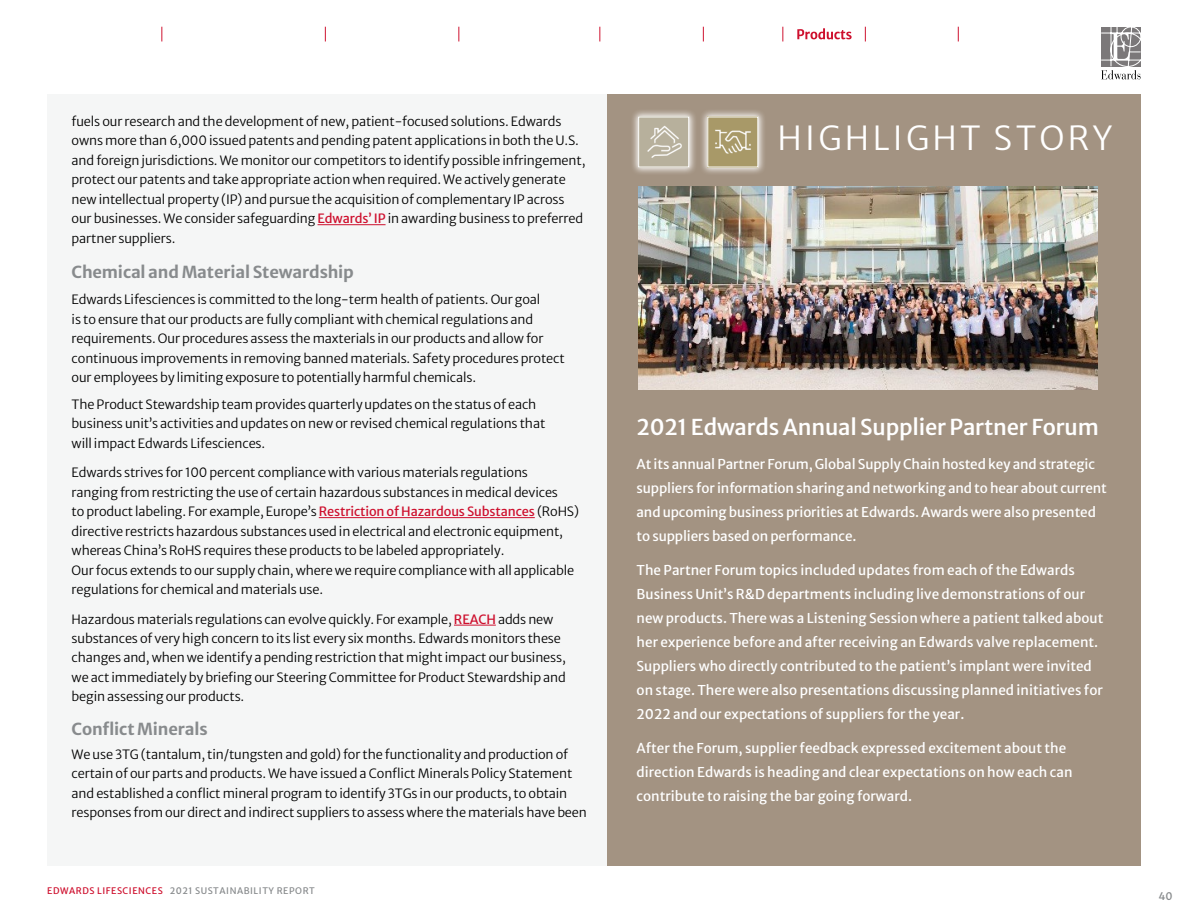
<style>
.page{position:relative;width:1188px;height:918px;background:#fff}
.page>*{position:absolute;margin:0;border:0;box-sizing:border-box;transform-origin:0 0}
.t1{font:33px "Merriweather Sans";letter-spacing:.1em;color:#fff}
.t2{font:500 21.75px "Merriweather Sans";letter-spacing:-.01em;color:#fff}
.t3{font:700 16.5px "Merriweather Sans";letter-spacing:-.01em;color:#888b8d}
.t4{font:13.5px/24px "Merriweather Sans";color:#fff}
.t5{font:12.75px/19.5px "Merriweather Sans";letter-spacing:-.01em;color:#000}
.t6{font:10.5px "Merriweather Sans";color:#888b8d}
.t7{font:9px "Merriweather Sans";letter-spacing:.06em;color:#888b8d}
.s1{color:#ce102e}
</style>
<div class="page">
<div style="left:47px;top:94px;width:1094px;height:771px;background:#f5f6f6"></div>
<svg style="left:797px;top:28px;width:55px;height:11px"></svg>
<svg style="left:1101px;top:27px;width:40px;height:52px"></svg>
<svg style="left:161px;top:27px;width:1px;height:14px"></svg>
<svg style="left:325px;top:27px;width:1px;height:14px"></svg>
<svg style="left:458px;top:27px;width:1px;height:14px"></svg>
<svg style="left:599px;top:27px;width:1px;height:14px"></svg>
<svg style="left:703px;top:27px;width:1px;height:14px"></svg>
<svg style="left:782px;top:27px;width:1px;height:14px"></svg>
<svg style="left:865px;top:27px;width:1px;height:14px"></svg>
<svg style="left:958px;top:27px;width:1px;height:14px"></svg>
<div style="left:608px;top:94px;width:533px;height:771px;background:#a39382"></div>
<img style="left:638px;top:186px;width:459px;height:204px">
<hr style="left:318px;top:224px;width:68px;height:1px;background:#ce102e">
<hr style="left:319px;top:517px;width:216px;height:1px;background:#ce102e">
<hr style="left:454px;top:625px;width:42px;height:1px;background:#ce102e">
<div style="left:630px;top:108px;width:67px;height:67px;background:#fff;opacity:.96"></div>
<img style="left:640px;top:119px;width:47px;height:46px">
<div style="left:638px;top:117px;width:51px;height:50px;border:1px solid #fff"></div>
<div style="left:699px;top:108px;width:67px;height:67px;background:#fff;opacity:.96"></div>
<img style="left:709px;top:119px;width:47px;height:46px">
<div style="left:707px;top:117px;width:51px;height:50px;border:1px solid #fff"></div>
<p class="t5" style="left:72px;top:110px;width:515px">fuels our research and the development of new, patient-focused solutions. Edwards owns more than 6,000 issued patents and pending patent applications in both the U.S. and foreign jurisdictions. We monitor our competitors to identify possible infringement, protect our patents and take appropriate action when required. We actively generate new intellectual property (IP) and pursue the acquisition of complementary IP across our businesses. We consider safeguarding <span class="s1">Edwards’ IP</span> in awarding business to preferred partner suppliers.</p>
<p class="t3" style="left:72px;top:258px;width:284px">Chemical and Material Stewardship</p>
<p class="t5" style="left:72px;top:289px;width:495px">Edwards Lifesciences is committed to the long-term health of patients. Our goal<br>is to ensure that our products are fully compliant with chemical regulations and requirements. Our procedures assess the maxterials in our products and allow for continuous improvements in removing banned materials. Safety procedures protect our employees by limiting exposure to potentially harmful chemicals.</p>
<p class="t5" style="left:72px;top:393px;width:475px">The Product Stewardship team provides quarterly updates on the status of each business unit’s activities and updates on new or revised chemical regulations that will impact Edwards Lifesciences.</p>
<p class="t5" style="left:72px;top:461px;width:509px">Edwards strives for 100 percent compliance with various materials regulations<br>ranging from restricting the use of certain hazardous substances in medical devices<br>to product labeling. For example, Europe’s <span class="s1">Restriction of Hazardous Substances</span> (RoHS) directive restricts hazardous substances used in electrical and electronic equipment, whereas China’s RoHS requires these products to be labeled appropriately.<br>Our focus extends to our supply chain, where we require compliance with all applicable regulations for chemical and materials use.</p>
<p class="t5" style="left:72px;top:608px;width:496px">Hazardous materials regulations can evolve quickly. For example, <span class="s1">REACH</span> adds new substances of very high concern to its list every six months. Edwards monitors these changes and, when we identify a pending restriction that might impact our business, we act immediately by briefing our Steering Committee for Product Stewardship and begin assessing our products.</p>
<p class="t3" style="left:72px;top:714px;width:137px">Conflict Minerals</p>
<p class="t5" style="left:72px;top:743px;width:517px">We use 3TG (tantalum, tin/tungsten and gold) for the functionality and production of certain of our parts and products. We have issued a Conflict Minerals Policy Statement and established a conflict mineral program to identify 3TGs in our products, to obtain responses from our direct and indirect suppliers to assess where the materials have been</p>
<p class="t7" style="left:47px;top:883px;width:269px"><span class="s1">EDWARDS LIFESCIENCES</span> 2021 SUSTAINABILITY REPORT</p>
<h1 class="t1" style="left:778px;top:109px;width:336px">HIGHLIGHT STORY</h1>
<h2 class="t2" style="left:637px;top:408px;width:464px">2021 Edwards Annual Supplier Partner Forum</h2>
<p class="t4" style="left:637px;top:451px;width:472px">At its annual Partner Forum, Global Supply Chain hosted key and strategic suppliers for information sharing and networking and to hear about current and upcoming business priorities at Edwards. Awards were also presented to suppliers based on performance.</p>
<p class="t4" style="left:637px;top:557px;width:468px">The Partner Forum topics included updates from each of the Edwards Business Unit’s R&amp;D departments including live demonstrations of our new products. There was a Listening Session where a patient talked about her experience before and after receiving an Edwards valve replacement.<br>Suppliers who directly contributed to the patient’s implant were invited on stage. There were also presentations discussing planned initiatives for 2022 and our expectations of suppliers for the year.</p>
<p class="t4" style="left:637px;top:735px;width:438px">After the Forum, supplier feedback expressed excitement about the direction Edwards is heading and clear expectations on how each can contribute to raising the bar going forward.</p>
<p class="t6" style="left:1158px;top:887px;width:16px">40</p>
</div>
